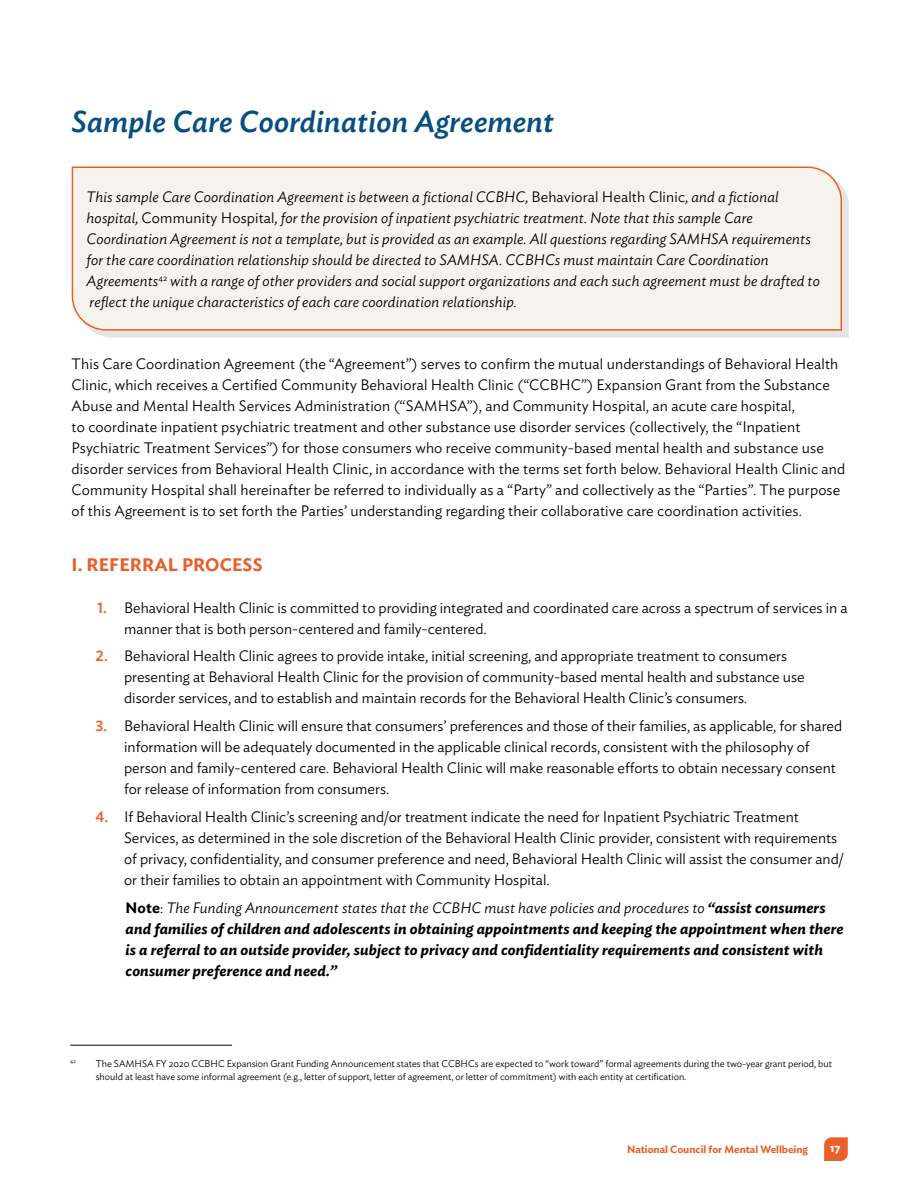
<style>
.page{position:relative;width:918px;height:1188px;background:#fff}
.page>*{position:absolute;margin:0;border:0;box-sizing:border-box;transform-origin:0 0}
.heading_2{font:italic 500 30px "Ideal Sans";letter-spacing:.01em;color:#064f80}
.header_3{font:600 18px "Ideal Sans";letter-spacing:.01em;color:#ea5e29}
.body{font:300 15px/21px "Ideal Sans";color:#000}
.body-2{font:italic 300 15px/21px "Ideal Sans";letter-spacing:.01em;color:#000}
.bullet_text{font:italic 600 15px/21px "Ideal Sans";letter-spacing:.01em;color:#000}
.t1{font:600 12px "Ideal Sans";color:#fff}
.t2{font:600 10.5px "Ideal Sans";color:#ea5e29}
.footnotes{font:300 9.75px/13.5px "Ideal Sans";color:#000}
.footnotes-2{font:300 5.7px "Ideal Sans";color:#000}
.s1{font-style:normal}
.s2{font-weight:500;color:#ea5e29}
.s3{font-weight:300;font-style:normal}
.s4{font-weight:300}
</style>
<div class="page">
<div style="left:78px;top:173px;width:771px;height:165px;background:#e5e5e3"></div>
<div style="left:71px;top:166px;width:772px;height:165px;background:#f6f3ed"></div>
<hr style="left:70px;top:1045px;width:162px;height:1px;background:#000">
<svg style="left:824px;top:1137px;width:24px;height:24px"></svg>
<p class="heading_2" style="left:72px;top:98px;width:484px">Sample Care Coordination Agreement</p>
<p class="body-2" style="left:87px;top:185px;width:735px">This sample Care Coordination Agreement is between a fictional CCBHC, <span class="s1">Behavioral Health Clinic</span>, and a fictional hospital, <span class="s1">Community Hospital</span>, for the provision of inpatient psychiatric treatment. Note that this sample Care Coordination Agreement is not a template, but is provided as an example. All questions regarding SAMHSA requirements for the care coordination relationship should be directed to SAMHSA. CCBHCs must maintain Care Coordination Agreements<sup>42</sup> with a range of other providers and social support organizations and each such agreement must be drafted to reflect the unique characteristics of each care coordination relationship.</p>
<p class="body" style="left:72px;top:352px;width:775px">This Care Coordination Agreement (the “Agreement”) serves to confirm the mutual understandings of Behavioral Health Clinic, which receives a Certified Community Behavioral Health Clinic (“CCBHC”) Expansion Grant from the Substance Abuse and Mental Health Services Administration (“SAMHSA”), and Community Hospital, an acute care hospital,<br>to coordinate inpatient psychiatric treatment and other substance use disorder services (collectively, the “Inpatient Psychiatric Treatment Services”) for those consumers who receive community-based mental health and substance use disorder services from Behavioral Health Clinic, in accordance with the terms set forth below. Behavioral Health Clinic and Community Hospital shall hereinafter be referred to individually as a “Party” and collectively as the “Parties”. The purpose of this Agreement is to set forth the Parties’ understanding regarding their collaborative care coordination activities.</p>
<p class="header_3" style="left:72px;top:551px;width:193px">I. REFERRAL PROCESS</p>
<p class="body" style="left:124px;top:596px;width:725px;text-indent:-27px"><span class="s2">1.</span> Behavioral Health Clinic is committed to providing integrated and coordinated care across a spectrum of services in a manner that is both person-centered and family-centered.</p>
<p class="body" style="left:124px;top:644px;width:682px;text-indent:-29px"><span class="s2">2.</span> Behavioral Health Clinic agrees to provide intake, initial screening, and appropriate treatment to consumers presenting at Behavioral Health Clinic for the provision of community-based mental health and substance use disorder services, and to establish and maintain records for the Behavioral Health Clinic’s consumers.</p>
<p class="body" style="left:124px;top:714px;width:720px;text-indent:-29px"><span class="s2">3.</span> Behavioral Health Clinic will ensure that consumers’ preferences and those of their families, as applicable, for shared information will be adequately documented in the applicable clinical records, consistent with the philosophy of person and family-centered care. Behavioral Health Clinic will make reasonable efforts to obtain necessary consent for release of information from consumers.</p>
<p class="body" style="left:124px;top:805px;width:721px;text-indent:-29px"><span class="s2">4.</span> If Behavioral Health Clinic’s screening and/or treatment indicate the need for Inpatient Psychiatric Treatment Services, as determined in the sole discretion of the Behavioral Health Clinic provider, consistent with requirements of privacy, confidentiality, and consumer preference and need, Behavioral Health Clinic will assist the consumer and/ or their families to obtain an appointment with Community Hospital.</p>
<p class="bullet_text" style="left:126px;top:896px;width:720px"><span class="s1">Note</span><span class="s3">:</span> <span class="s4">The Funding Announcement states that the CCBHC must have policies and procedures to</span> “assist consumers and families of children and adolescents in obtaining appointments and keeping the appointment when there is a referral to an outside provider, subject to privacy and confidentiality requirements and consistent with consumer preference and need.”</p>
<p class="footnotes-2" style="left:70px;top:1057px;width:7px">42</p>
<p class="footnotes" style="left:96px;top:1056px;width:738px">The SAMHSA FY 2020 CCBHC Expansion Grant Funding Announcement states that CCBHCs are expected to “work toward” formal agreements during the two-year grant period, but should at least have some informal agreement (e.g., letter of support, letter of agreement, or letter of commitment) with each entity at certification.</p>
<p class="t2" style="left:627px;top:1141px;width:182px">National Council for Mental Wellbeing</p>
<p class="t1" style="left:830px;top:1139px;width:12px">17</p>
</div>
